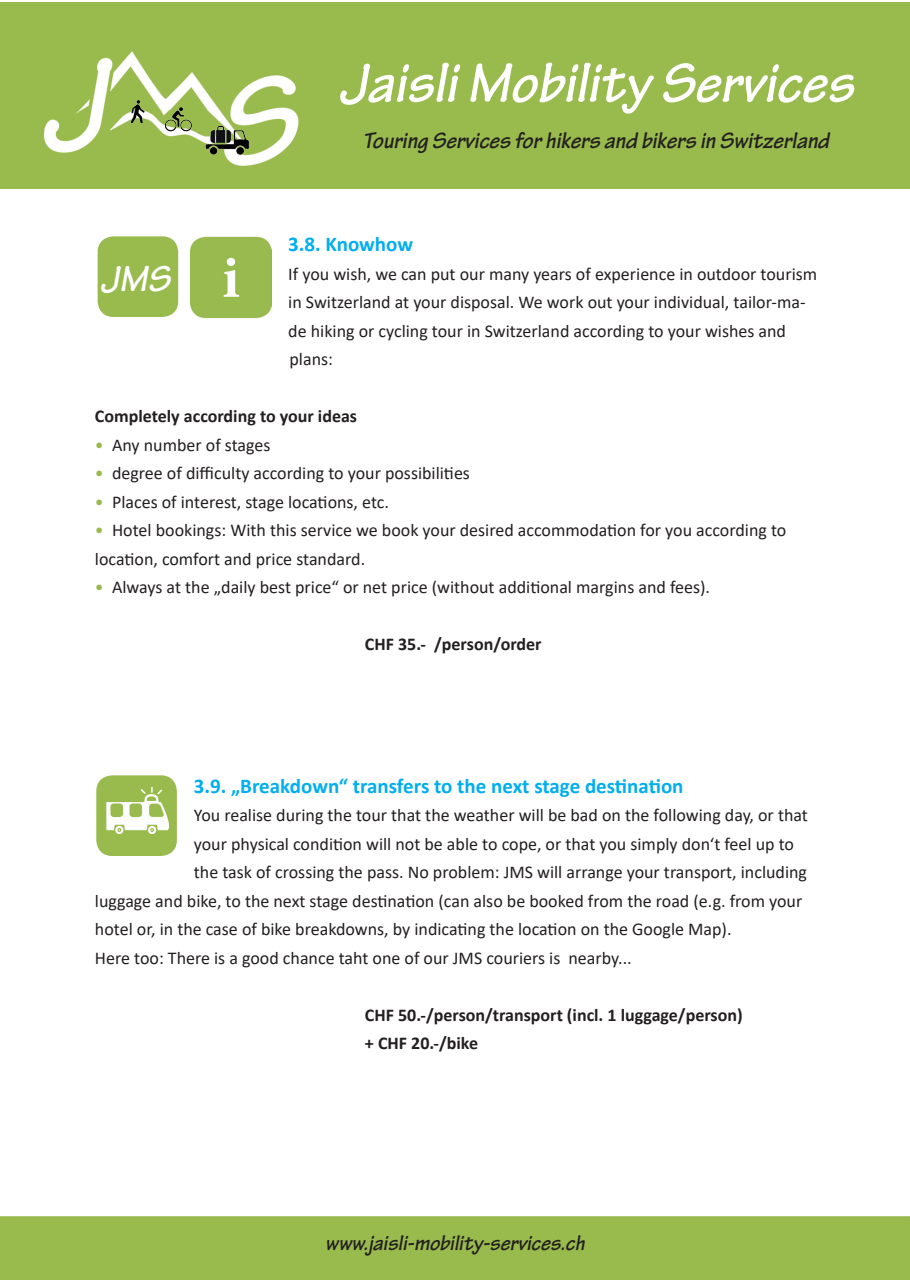
<style>
.page{position:relative;width:910px;height:1280px;background:#fff}
.page>*{position:absolute;margin:0;border:0;box-sizing:border-box;transform-origin:0 0}
.t1{font:italic 700 59.25px "Tekton Pro";color:#fff}
.t2{font:italic 700 39px "Tekton Pro";color:#fff}
.t3{font:italic 700 24px "Tekton Pro";color:#231f20}
.t4{font:italic 700 22.5px "Tekton Pro";color:#231f20}
.t5{font:700 21px "Calibri";color:#00aeef}
.t6{font:18px/28.5px "Calibri";color:#231f20}
.t7{font:700 18px/28.5px "Calibri";color:#231f20}
.s1{color:#99ba4d}
</style>
<div class="page">
<div style="left:0;top:2px;width:910px;height:186px;background:#99ba4d"></div>
<img style="left:44px;top:51px;width:255px;height:115px">
<div style="left:0;top:1216px;width:910px;height:64px;background:#99ba4d"></div>
<img style="left:191px;top:236px;width:80px;height:83px">
<div style="left:98px;top:236px;width:80px;height:81px;background:#99ba4d;border-radius:16px"></div>
<div style="left:96px;top:775px;width:81px;height:81px;background:#99ba4d;border-radius:16px"></div>
<img style="left:106px;top:802px;width:63px;height:31px">
<svg style="left:139px;top:787px;width:25px;height:17px"></svg>
<h2 class="t2" style="left:100px;top:256px;width:72px">JMS</h2>
<h1 class="t1" style="left:338px;top:48px;width:517px">Jaisli Mobility Services</h1>
<h3 class="t3" style="left:363px;top:126px;width:468px">Touring Services for hikers and bikers in Switzerland</h3>
<p class="t5" style="left:288px;top:229px;width:126px">3.8. Knowhow</p>
<p class="t6" style="left:288px;top:259px;width:530px">If you wish, we can put our many years of experience in outdoor tourism in Switzerland at your disposal. We work out your individual, tailor-ma&shy;de hiking or cycling tour in Switzerland according to your wishes and plans:</p>
<p class="t7" style="left:95px;top:402px;width:264px">Completely according to your ideas</p>
<p class="t6" style="left:95px;top:430px;width:177px"><span class="s1">•</span> Any number of stages</p>
<p class="t6" style="left:95px;top:458px;width:377px"><span class="s1">•</span> degree of difficulty according to your possibilities</p>
<p class="t6" style="left:95px;top:487px;width:296px"><span class="s1">•</span> Places of interest, stage locations, etc.</p>
<p class="t6" style="left:95px;top:515px;width:693px"><span class="s1">•</span> Hotel bookings: With this service we book your desired accommodation for you according to location, comfort and price standard.</p>
<p class="t6" style="left:95px;top:572px;width:617px"><span class="s1">•</span> Always at the „daily best price“ or net price (without additional margins and fees).</p>
<p class="t7" style="left:365px;top:630px;width:178px">CHF 35.- /person/order</p>
<p class="t5" style="left:194px;top:771px;width:491px">3.9. „Breakdown“ transfers to the next stage destination</p>
<p class="t6" style="left:194px;top:800px;width:616px">You realise during the tour that the weather will be bad on the following day, or that</p>
<p class="t6" style="left:194px;top:829px;width:602px">your physical condition will not be able to cope, or that you simply don‘t feel up to</p>
<p class="t6" style="left:194px;top:857px;width:615px">the task of crossing the pass. No problem: JMS will arrange your transport, including</p>
<p class="t6" style="left:95px;top:886px;width:709px">luggage and bike, to the next stage destination (can also be booked from the road (e.g. from your</p>
<p class="t6" style="left:95px;top:914px;width:638px">hotel or, in the case of bike breakdowns, by indicating the location on the Google Map).</p>
<p class="t6" style="left:95px;top:943px;width:538px">Here too: There is a good chance taht one of our JMS couriers is nearby...</p>
<p class="t7" style="left:365px;top:1000px;width:379px">CHF 50.-/person/transport (incl. 1 luggage/person) + CHF 20.-/bike</p>
<p class="t4" style="left:325px;top:1230px;width:261px">www.jaisli-mobility-services.ch</p>
</div>
